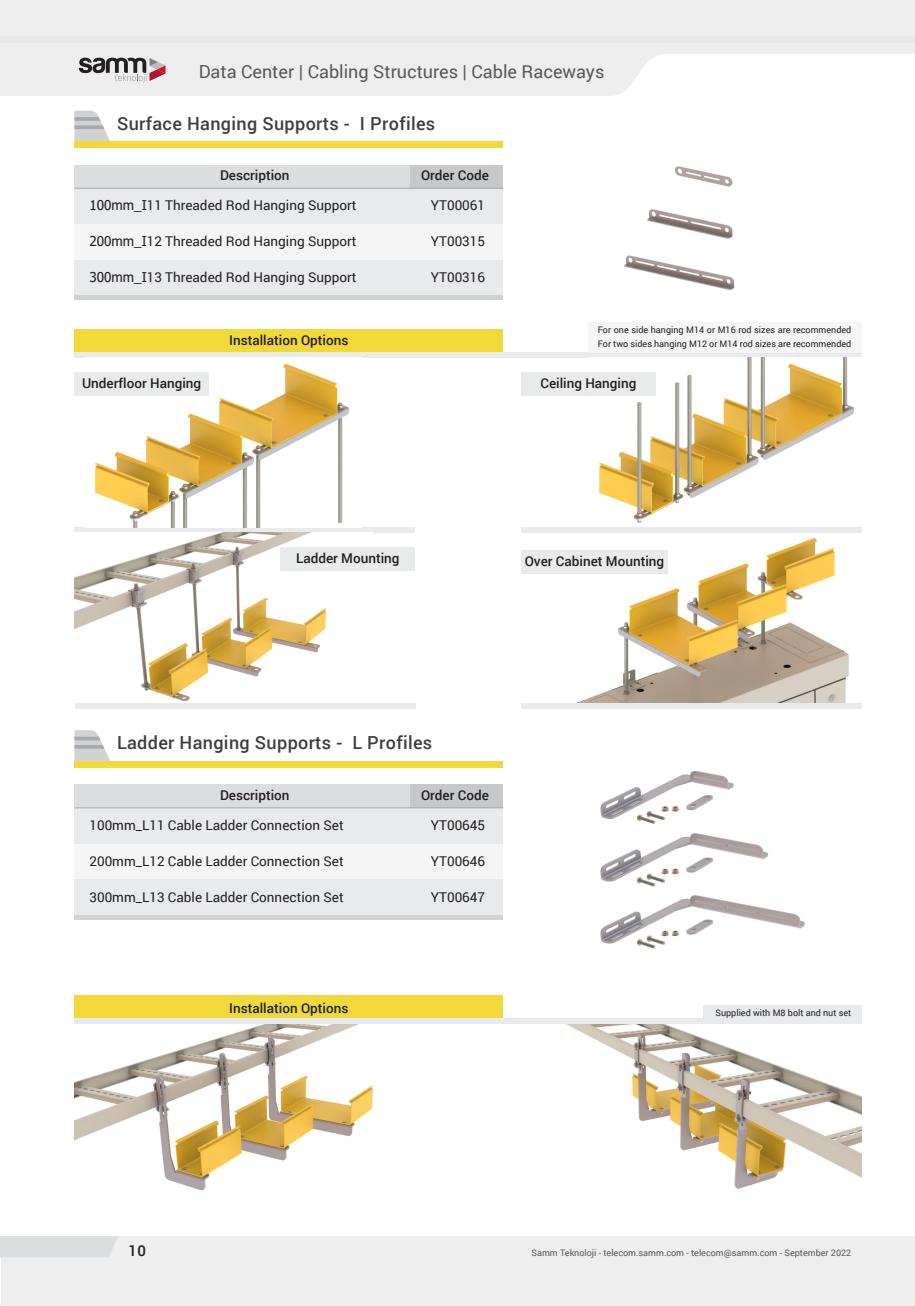
<style>
.page{position:relative;width:915px;height:1306px;background:#fff}
.page>*{position:absolute;margin:0;border:0;box-sizing:border-box;transform-origin:0 0}
.t1{font:500 18px "Roboto";letter-spacing:.02em;color:#3e3e3f}
.t2{font:18px "Roboto";color:#57585a}
.t3{font:500 15px "Roboto";color:#231f20}
.t4{font:13.5px "Roboto";color:#231f20}
.t5{font:500 13.5px "Roboto";color:#231f20}
.t6{font:9px/13.5px "Roboto";color:#231f20}
.t7{font:9px "Roboto";color:#57585a}
.s1{font-family:"Tahoma"}
</style>
<div class="page">
<img style="left:600px;top:895px;width:205px;height:54px">
<svg style="left:0;top:0;width:914px;height:96px;fill:#eeeeef"></svg>
<div style="left:0;top:36px;width:914px;height:7px;background:#e6e7e9"></div>
<svg style="left:74px;top:111px;width:38px;height:31px"></svg>
<div style="left:74px;top:142px;width:429px;height:6px;background:#f0d939"></div>
<div style="left:74px;top:807px;width:429px;height:108px;background:#f5f5f6"></div>
<div style="left:74px;top:807px;width:429px;height:36px;background:#e9eaeb"></div>
<div style="left:74px;top:879px;width:429px;height:36px;background:#e9eaeb"></div>
<div style="left:74px;top:784px;width:336px;height:23px;background:#dcdddf"></div>
<div style="left:410px;top:784px;width:93px;height:23px;background:#c7c8ca"></div>
<div style="left:74px;top:995px;width:429px;height:23px;background:#f0d939"></div>
<img style="left:600px;top:833px;width:168px;height:54px">
<img style="left:600px;top:770px;width:134px;height:54px">
<img style="left:74px;top:1023px;width:298px;height:168px">
<img style="left:563px;top:1023px;width:298px;height:166px">
<div style="left:74px;top:1018px;width:787px;height:5px;background:#e9eaeb"></div>
<div style="left:74px;top:188px;width:429px;height:107px;background:#f5f5f6"></div>
<div style="left:74px;top:188px;width:429px;height:36px;background:#e9eaeb"></div>
<div style="left:74px;top:260px;width:429px;height:35px;background:#e9eaeb"></div>
<div style="left:74px;top:165px;width:336px;height:23px;background:#dcdddf"></div>
<div style="left:410px;top:165px;width:93px;height:23px;background:#c7c8ca"></div>
<div style="left:74px;top:329px;width:429px;height:23px;background:#f0d939"></div>
<div style="left:74px;top:352px;width:787px;height:5px;background:#e9eaeb"></div>
<div style="left:74px;top:527px;width:341px;height:5px;background:#e9eaeb"></div>
<img style="left:647px;top:209px;width:86px;height:30px">
<img style="left:624px;top:255px;width:111px;height:35px">
<img style="left:675px;top:166px;width:58px;height:21px">
<img style="left:95px;top:363px;width:255px;height:164px">
<img style="left:74px;top:532px;width:253px;height:169px">
<img style="left:564px;top:537px;width:298px;height:168px">
<img style="left:599px;top:357px;width:255px;height:166px">
<div style="left:74px;top:372px;width:135px;height:24px;background:#e9eaeb"></div>
<div style="left:280px;top:547px;width:135px;height:24px;background:#e9eaeb"></div>
<div style="left:521px;top:372px;width:134px;height:24px;background:#e9eaeb"></div>
<div style="left:521px;top:550px;width:146px;height:23px;background:#e9eaeb"></div>
<div style="left:521px;top:527px;width:340px;height:5px;background:#e9eaeb"></div>
<div style="left:588px;top:322px;width:273px;height:30px;background:#f5f5f6"></div>
<div style="left:75px;top:704px;width:340px;height:5px;background:#e9eaeb"></div>
<div style="left:521px;top:704px;width:340px;height:5px;background:#e9eaeb"></div>
<div style="left:702px;top:1005px;width:159px;height:13px;background:#e9eaeb"></div>
<svg style="left:74px;top:730px;width:36px;height:31px"></svg>
<div style="left:74px;top:761px;width:429px;height:6px;background:#f0d939"></div>
<div style="left:1px;top:1236px;width:913px;height:69px;background:#eeeeef"></div>
<div style="left:0;top:1236px;width:118px;height:21px;background:#dcdddf"></div>
<hr style="left:74px;top:188px;width:429px;height:1px;background:#a8a9ad">
<hr style="left:74px;top:807px;width:429px;height:1px;background:#a8a9ad">
<div style="left:74px;top:295px;width:429px;height:5px;background:#d1d2d4"></div>
<hr style="left:74px;top:915px;width:429px;height:4px;background:#d1d2d4">
<svg style="left:79px;top:58px;width:86px;height:24px"></svg>
<h1 class="t2" style="left:199px;top:59px;width:407px">Data Center | Cabling Structures | Cable Raceways</h1>
<h1 class="t1" style="left:117px;top:110px;width:319px">Surface Hanging Supports - I Profiles</h1>
<p class="t5" style="left:220px;top:166px;width:71px">Description</p>
<p class="t5" style="left:421px;top:166px;width:69px">Order Code</p>
<p class="t4" style="left:89px;top:196px;width:268px"><span class="s1">100mm_I</span>11 Threaded Rod Hanging Support</p>
<p class="t4" style="left:89px;top:232px;width:268px"><span class="s1">200mm_I</span>12 Threaded Rod Hanging Support</p>
<p class="t4" style="left:89px;top:268px;width:268px"><span class="s1">300mm_I</span>13 Threaded Rod Hanging Support</p>
<p class="t5" style="left:82px;top:374px;width:121px">Underfloor Hanging</p>
<p class="t5" style="left:229px;top:330px;width:121px">Installation Options</p>
<p class="t4" style="left:430px;top:196px;width:56px">YT00061</p>
<p class="t4" style="left:430px;top:232px;width:56px">YT00315</p>
<p class="t4" style="left:430px;top:268px;width:56px">YT00316</p>
<p class="t6" style="left:597px;top:323px;width:255px">For one side hanging M14 or M16 rod sizes are recommended<br>For two sides hanging M12 or M14 rod sizes are recommended</p>
<p class="t5" style="left:540px;top:374px;width:97px">Ceiling Hanging</p>
<p class="t5" style="left:296px;top:548px;width:105px">Ladder Mounting</p>
<p class="t5" style="left:524px;top:551px;width:141px">Over Cabinet Mounting</p>
<h1 class="t1" style="left:117px;top:730px;width:316px">Ladder Hanging Supports - L Profiles</h1>
<p class="t5" style="left:220px;top:785px;width:71px">Description</p>
<p class="t4" style="left:89px;top:815px;width:255px">100mm_L11 Cable Ladder Connection Set</p>
<p class="t4" style="left:89px;top:851px;width:255px">200mm_L12 Cable Ladder Connection Set</p>
<p class="t4" style="left:89px;top:887px;width:255px">300mm_L13 Cable Ladder Connection Set</p>
<p class="t5" style="left:229px;top:998px;width:121px">Installation Options</p>
<p class="t5" style="left:421px;top:785px;width:69px">Order Code</p>
<p class="t4" style="left:430px;top:815px;width:56px">YT00645</p>
<p class="t4" style="left:430px;top:851px;width:56px">YT00646</p>
<p class="t4" style="left:430px;top:887px;width:56px">YT00647</p>
<p class="t6" style="left:715px;top:1005px;width:137px">Supplied with M8 bolt and nut set</p>
<p class="t3" style="left:128px;top:1240px;width:19px">10</p>
<p class="t7" style="left:531px;top:1246px;width:321px">Samm Teknoloji - telecom.samm.com - telecom@samm.com - September 2022</p>
</div>
